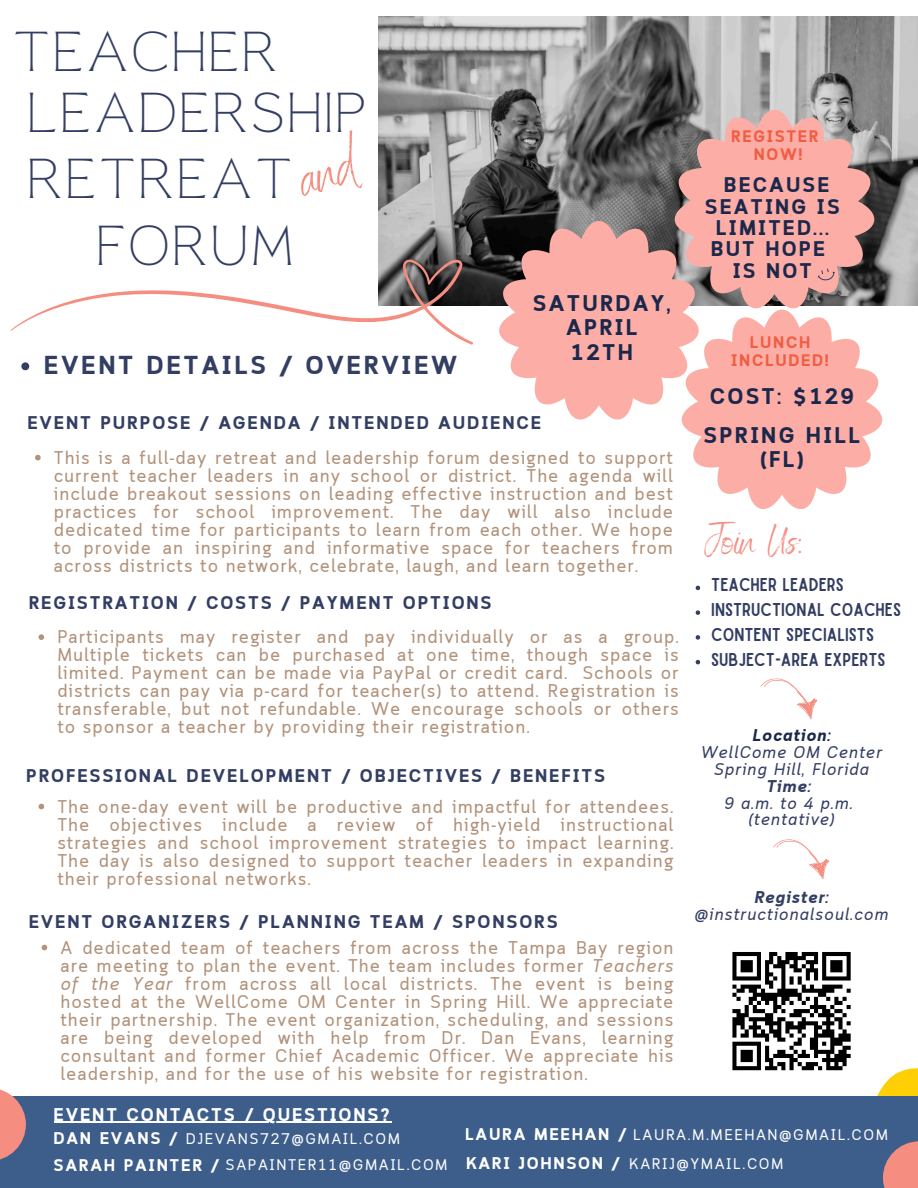
<style>
.page{position:relative;width:918px;height:1188px;background:#fff}
.page>*{position:absolute;margin:0;border:0;box-sizing:border-box;transform-origin:0 0}
.t1{font:48.75px "Reborn";color:#333e63}
.t2{font:42px "Benedict";color:#f58e81}
.t3{font:700 25.8px "Cloud";letter-spacing:.1em;color:#333e63}
.t4{font:700 22.65px/24.3px "Cloud";letter-spacing:.1em;color:#1b284b;text-align:center}
.t5{font:700 21.15px/21.3px "Cloud";letter-spacing:.1em;color:#1b284b;text-align:center}
.t6{font:18.3px/18px "Cloud";letter-spacing:.05em;color:#b2927a;text-align:justify}
.t7{font:700 18.3px "Cloud";letter-spacing:.1em;color:#333e63}
.t8{font:700 18.3px "Cloud";letter-spacing:.1em;color:#fff}
.t9{font:17.7px "Sailors";color:#333e63}
.t10{font:italic 16.95px "Cloud";letter-spacing:.05em;color:#333e63}
.t11{font:italic 700 16.95px "Cloud";letter-spacing:.05em;color:#333e63}
.t12{font:italic 700 16.95px "Cloud";letter-spacing:.05em;color:#1b284b}
.t13{font:700 16.8px "Cloud";letter-spacing:.1em;color:#fff}
.t14{font:700 16.65px/18px "Cloud";letter-spacing:.1em;color:#f15d42;text-align:center}
.t15{font:15.3px "Cloud";letter-spacing:.1em;color:#fff}
.s1{font-style:italic}
.s2{font-weight:700;font-size:16.8px}
</style>
<div class="page">
<img style="left:379px;top:17px;width:539px;height:289px">
<div style="left:0;top:1096px;width:918px;height:92px;background:#3d5e8b"></div>
<svg style="left:10px;top:259px;width:464px;height:86px"></svg>
<svg style="left:498px;top:110px;width:384px;height:399px"></svg>
<svg style="left:0;top:1089px;width:26px;height:71px;fill:#f58e81"></svg>
<svg style="left:35px;top:455px;width:6px;height:5px"></svg>
<svg style="left:21px;top:362px;width:8px;height:8px"></svg>
<svg style="left:760px;top:678px;width:58px;height:41px"></svg>
<svg style="left:42px;top:945px;width:5px;height:5px"></svg>
<svg style="left:39px;top:634px;width:5px;height:6px"></svg>
<svg style="left:39px;top:804px;width:5px;height:5px"></svg>
<svg style="left:696px;top:586px;width:4px;height:4px"></svg>
<svg style="left:696px;top:610px;width:4px;height:5px"></svg>
<svg style="left:696px;top:635px;width:4px;height:5px"></svg>
<svg style="left:696px;top:660px;width:4px;height:4px"></svg>
<hr style="left:54px;top:1122px;width:338px;height:1px;background:#fff">
<svg style="left:732px;top:952px;width:186px;height:236px"></svg>
<svg style="left:773px;top:839px;width:56px;height:40px"></svg>
<p class="t1" style="left:12px;top:29px;width:269px">TEACHER</p>
<p class="t1" style="left:26px;top:90px;width:343px">LEADERSHIP</p>
<p class="t1" style="left:26px;top:157px;width:269px">RETREAT</p>
<p class="t1" style="left:95px;top:223px;width:201px">FORUM</p>
<p class="t3" style="left:44px;top:350px;width:415px">EVENT DETAILS / OVERVIEW</p>
<p class="t4" style="left:533px;top:293px;width:139px">SATURDAY,<br>APRIL<br>12TH</p>
<p class="t7" style="left:27px;top:412px;width:515px">EVENT PURPOSE / AGENDA / INTENDED AUDIENCE</p>
<h6 class="t6" style="left:54px;top:450px;width:621px">This is a full-day retreat and leadership forum designed to support current teacher leaders in any school or district. The agenda will include breakout sessions on leading effective instruction and best practices for school improvement. The day will also include dedicated time for participants to learn from each other. We hope to provide an inspiring and informative space for teachers from across districts to network, celebrate, laugh, and learn together.</h6>
<p class="t7" style="left:29px;top:592px;width:464px">REGISTRATION / COSTS / PAYMENT OPTIONS</p>
<p class="t6" style="left:57px;top:630px;width:623px">Participants may register and pay individually or as a group.<br>Multiple tickets can be purchased at one time, though space is limited. Payment can be made via PayPal or credit card. Schools or districts can pay via p-card for teacher(s) to attend. Registration is transferable, but not refundable. We encourage schools or others to sponsor a teacher by providing their registration.</p>
<p class="t7" style="left:26px;top:766px;width:581px">PROFESSIONAL DEVELOPMENT / OBJECTIVES / BENEFITS</p>
<p class="t6" style="left:57px;top:799px;width:618px">The one-day event will be productive and impactful for attendees.<br>The objectives include a review of high-yield instructional strategies and school improvement strategies to impact learning.<br>The day is also designed to support teacher leaders in expanding their professional networks.</p>
<p class="t7" style="left:29px;top:911px;width:531px">EVENT ORGANIZERS / PLANNING TEAM / SPONSORS</p>
<h6 class="t6" style="left:60px;top:940px;width:615px">A dedicated team of teachers from across the Tampa Bay region are meeting to plan the event. The team includes former <span class="s1">Teachers of the Year</span> from across all local districts. The event is being hosted at the WellCome OM Center in Spring Hill. We appreciate their partnership. The event organization, scheduling, and sessions are being developed with help from Dr. Dan Evans, learning consultant and former Chief Academic Officer. We appreciate his leadership, and for the use of his website for registration.</h6>
<h5 class="t14" style="left:731px;top:129px;width:89px">REGISTER<br>NOW!</h5>
<p class="t5" style="left:705px;top:176px;width:136px">BECAUSE<br>SEATING IS<br>LIMITED...<br>BUT HOPE</p>
<p class="t5" style="left:733px;top:262px;width:81px">IS NOT</p>
<p class="t14" style="left:731px;top:335px;width:99px">LUNCH<br>INCLUDED!</p>
<h1 class="t4" style="left:710px;top:386px;width:146px">COST: $129</h1>
<h6 class="t4" style="left:704px;top:425px;width:158px">SPRING HILL (FL)</h6>
<p class="t2" style="left:705px;top:514px;width:98px">Join Us:</p>
<p class="t9" style="left:711px;top:578px;width:134px">TEACHER LEADERS</p>
<p class="t9" style="left:711px;top:603px;width:191px">INSTRUCTIONAL COACHES</p>
<p class="t9" style="left:711px;top:628px;width:164px">CONTENT SPECIALISTS</p>
<p class="t9" style="left:711px;top:653px;width:176px">SUBJECT-AREA EXPERTS</p>
<h5 class="t12" style="left:753px;top:726px;width:79px">Location:</h5>
<p class="t10" style="left:701px;top:742px;width:183px">WellCome OM Center</p>
<h6 class="t10" style="left:714px;top:759px;width:157px">Spring Hill, Florida</h6>
<p class="t11" style="left:766px;top:776px;width:46px">Time:</p>
<h3 class="t10" style="left:724px;top:793px;width:130px">9 a.m. to 4 p.m.</h3>
<p class="t10" style="left:748px;top:810px;width:88px">(tentative)</p>
<p class="t11" style="left:754px;top:888px;width:76px">Register:</p>
<p class="t10" style="left:695px;top:905px;width:195px">@instructionalsoul.com</p>
<p class="t8" style="left:54px;top:1104px;width:338px">EVENT CONTACTS / QUESTIONS?</p>
<h6 class="t13" style="left:54px;top:1129px;width:126px">DAN EVANS /</h6>
<p class="t15" style="left:186px;top:1130px;width:216px">DJEVANS727@GMAIL.COM</p>
<p class="t15" style="left:54px;top:1156px;width:396px"><span class="s2">SARAH PAINTER /</span> SAPAINTER11@GMAIL.COM</p>
<p class="t15" style="left:465px;top:1126px;width:424px"><span class="s2">LAURA MEEHAN /</span> LAURA.M.MEEHAN@GMAIL.COM</p>
<h6 class="t13" style="left:466px;top:1153px;width:155px">KARI JOHNSON /</h6>
<p class="t15" style="left:629px;top:1155px;width:156px">KARIJ@YMAIL.COM</p>
</div>
